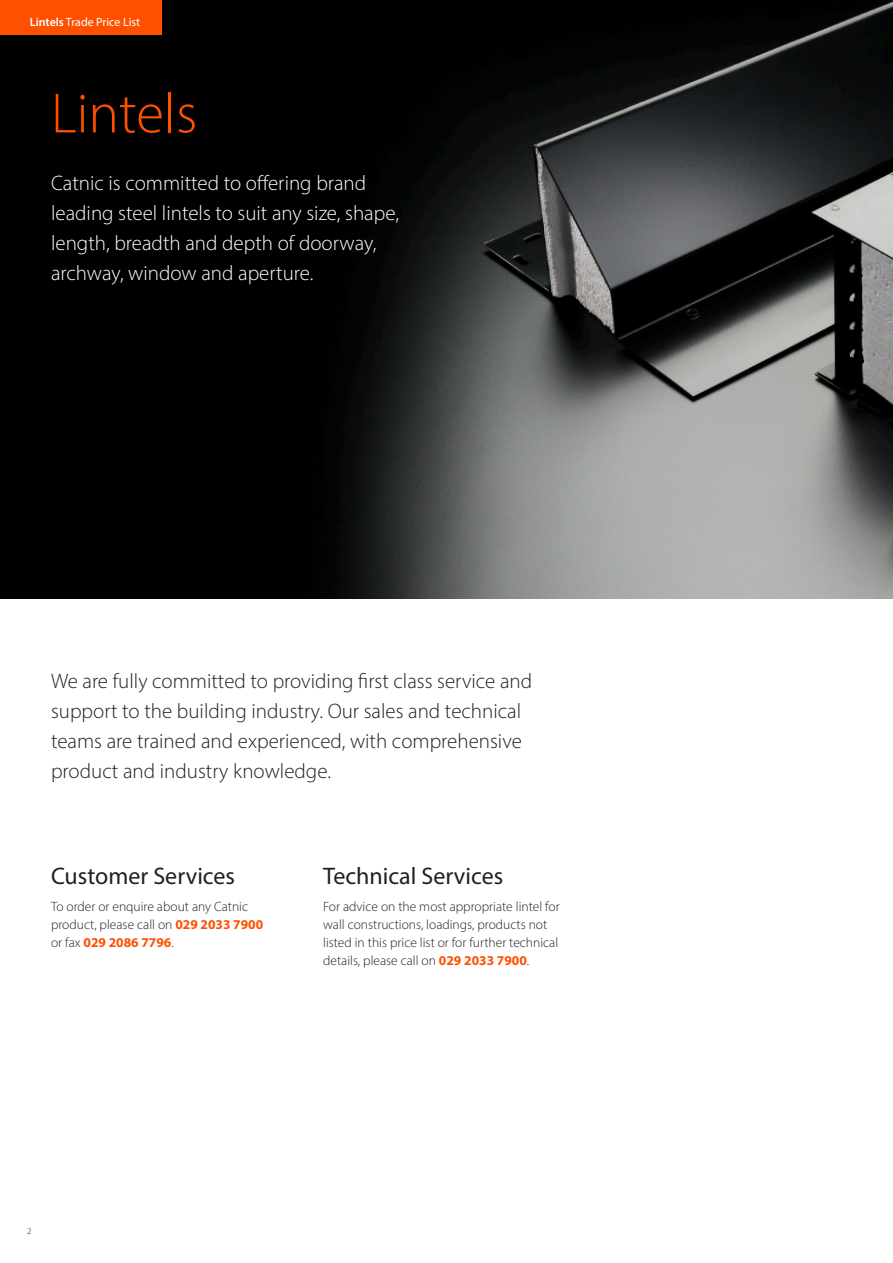
<style>
.page{position:relative;width:893px;height:1263px;background:#fff}
.page>*{position:absolute;margin:0;border:0;box-sizing:border-box;transform-origin:0 0}
.t1{font:300 57px "Myriad Pro";color:#ff5000}
.t2{font:24px "Myriad Pro";color:#231f20}
.Lead_Paragraph{font:300 21px/30px "Myriad Pro";color:#231f20}
.Lead_Paragraph-2{font:300 21px/30px "Myriad Pro";color:#fff}
.Body{font:300 13.5px/18px "Myriad Pro";color:#231f20}
.Page_Name{font:12px "Myriad Pro";color:#fff}
.t3{font:300 9px "Myriad Pro";color:#231f20}
.s1{font-weight:600}
.s2{font-weight:700;color:#ff5000}
</style>
<div class="page">
<img style="left:0;top:0;width:893px;height:598px">
<hr style="left:892px;top:433px;width:1px;height:830px;background:#fff">
<div style="left:0;top:0;width:162px;height:35px;background:#ff5000"></div>
<p class="Page_Name" style="left:30px;top:15px;width:112px"><span class="s1">Lintels</span> Trade Price List</p>
<h1 class="t1" style="left:51px;top:79px;width:148px">Lintels</h1>
<p class="Lead_Paragraph-2" style="left:51px;top:168px;width:350px">Catnic is committed to offering brand leading steel lintels to suit any size, shape, length, breadth and depth of doorway, archway, window and aperture.</p>
<p class="Lead_Paragraph" style="left:51px;top:665px;width:483px">We are fully committed to providing first class service and support to the building industry. Our sales and technical teams are trained and experienced, with comprehensive product and industry knowledge.</p>
<h4 class="t2" style="left:51px;top:861px;width:186px">Customer Services</h4>
<p class="Body" style="left:51px;top:897px;width:214px">To order or enquire about any Catnic product, please call on <span class="s2">029 2033 7900 </span>or fax <span class="s2">029 2086 7796</span>.</p>
<h4 class="t2" style="left:323px;top:861px;width:182px">Technical Services</h4>
<p class="Body" style="left:323px;top:897px;width:238px">For advice on the most appropriate lintel for wall constructions, loadings, products not listed in this price list or for further technical details, please call on <span class="s2">029 2033 7900</span>.</p>
<p class="t3" style="left:27px;top:1225px;width:6px">2</p>
</div>
